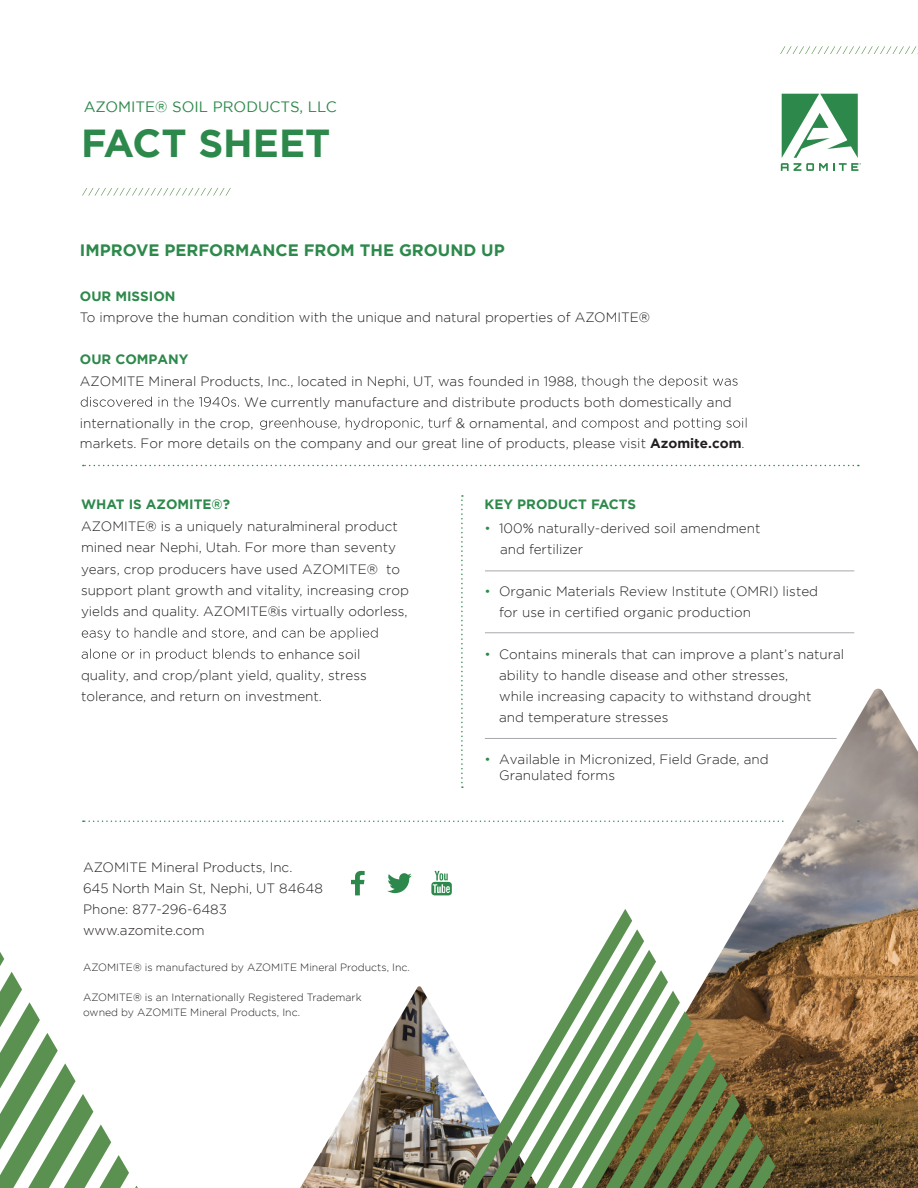
<style>
.page{position:relative;width:918px;height:1188px;background:#fff}
.page>*{position:absolute;margin:0;border:0;box-sizing:border-box;transform-origin:0 0}
.t1{font:700 39px "Gotham";color:#2d894b}
.t2{font:700 16.5px "Gotham";color:#2d894b}
.t3{font:15px "Gotham";color:#2d894b}
.t4{font:300 13.5px/21px "Gotham";color:#231f20}
.t5{font:700 13.5px "Gotham";color:#2d894b}
.t6{font:300 13.5px "Gotham";color:#2d894b}
.t7{font:300 10.5px/15px "Gotham";color:#231f20}
.s1{font-weight:700}
.s2{color:#2d894b}
</style>
<div class="page">
<img style="left:300px;top:986px;width:163px;height:202px">
<img style="left:632px;top:689px;width:286px;height:499px">
<svg style="left:463px;top:909px;width:169px;height:279px"></svg>
<svg style="left:486px;top:929px;width:289px;height:259px"></svg>
<svg style="left:0;top:952px;width:4px;height:14px"></svg>
<svg style="left:0;top:972px;width:129px;height:216px"></svg>
<svg style="left:575px;top:376px;width:163px;height:12px"></svg>
<svg style="left:81px;top:397px;width:158px;height:10px"></svg>
<svg style="left:260px;top:418px;width:192px;height:12px"></svg>
<svg style="left:546px;top:418px;width:200px;height:12px"></svg>
<svg style="left:82px;top:628px;width:296px;height:12px"></svg>
<svg style="left:82px;top:649px;width:173px;height:12px"></svg>
<svg style="left:461px;top:495px;width:2px;height:293px"></svg>
<svg style="left:781px;top:94px;width:80px;height:77px"></svg>
<hr style="left:485px;top:571px;width:369px;height:1px;background:#a8a9ad">
<hr style="left:485px;top:633px;width:369px;height:1px;background:#a8a9ad">
<hr style="left:485px;top:738px;width:352px;height:1px;background:#a8a9ad">
<svg style="left:83px;top:465px;width:776px;height:1px"></svg>
<svg style="left:83px;top:820px;width:700px;height:2px"></svg>
<svg style="left:780px;top:46px;width:138px;height:8px"></svg>
<svg style="left:82px;top:188px;width:149px;height:8px"></svg>
<svg style="left:351px;top:871px;width:14px;height:24px"></svg>
<svg style="left:387px;top:873px;width:25px;height:20px"></svg>
<svg style="left:431px;top:871px;width:21px;height:24px"></svg>
<p class="t3" style="left:84px;top:99px;width:255px">AZOMITE® SOIL PRODUCTS, LLC</p>
<h1 class="t1" style="left:81px;top:121px;width:251px">FACT SHEET</h1>
<p class="t2" style="left:80px;top:241px;width:426px">IMPROVE PERFORMANCE FROM THE GROUND UP</p>
<p class="t5" style="left:80px;top:289px;width:97px">OUR MISSION</p>
<p class="t4" style="left:80px;top:307px;width:572px">To improve the human condition with the unique and natural properties of AZOMITE®</p>
<p class="t5" style="left:80px;top:352px;width:110px">OUR COMPANY</p>
<p class="t4" style="left:80px;top:370px;width:495px">AZOMITE Mineral Products, Inc., located in Nephi, UT, was founded in 1988</p>
<p class="t4" style="left:244px;top:391px;width:489px">We currently manufacture and distribute products both domestically and</p>
<p class="t4" style="left:80px;top:412px;width:175px">internationally in the crop,</p>
<p class="t4" style="left:80px;top:412px;width:666px;text-indent:376px">&amp; ornamental<br>markets. For more details on the company and our great line of products, please visit <span class="s1">Azomite.com</span>.</p>
<p class="t5" style="left:81px;top:497px;width:151px">WHAT IS AZOMITE®?</p>
<p class="t4" style="left:81px;top:516px;width:330px">AZOMITE® is a uniquely natural mineral product mined near Nephi, Utah. For more than seventy years, crop producers have used AZOMITE® to support plant growth and vitality, increasing crop yields and quality. AZOMITE® is virtually odorless,</p>
<p class="t4" style="left:81px;top:643px;width:287px;text-indent:179px">to enhance soil quality, and crop/plant yield, quality, stress tolerance, and return on investment.</p>
<p class="t4" style="left:83px;top:857px;width:241px">AZOMITE Mineral Products, Inc.<br>645 North Main St, Nephi, UT 84648<br>Phone: 877-296-6483 www.azomite.com</p>
<p class="t7" style="left:83px;top:960px;width:328px">AZOMITE® is manufactured by AZOMITE Mineral Products, Inc.</p>
<p class="t7" style="left:83px;top:990px;width:280px">AZOMITE® is an Internationally Registered Trademark owned by AZOMITE Mineral Products, Inc.</p>
<p class="t5" style="left:485px;top:497px;width:153px">KEY PRODUCT FACTS</p>
<p class="t4" style="left:500px;top:518px;width:262px;text-indent:-15px"><span class="s2">•</span> 100% naturally-derived soil amendment and fertilizer</p>
<p class="t4" style="left:499px;top:581px;width:321px;text-indent:-14px"><span class="s2">•</span> Organic Materials Review Institute (OMRI) listed for use in certified organic production</p>
<p class="t4" style="left:499px;top:643px;width:347px;text-indent:-14px"><span class="s2">•</span> Contains minerals that can improve a plant’s natural ability to handle disease and other stresses,<br>while increasing capacity to withstand drought<br>and temperature stresses</p>
<p class="t6" style="left:485px;top:751px;width:8px">•</p>
<p class="t4" style="left:499px;top:750px;width:271px;line-height:16.2px">Available in Micronized, Field Grade, and<br>Granulated forms</p>
</div>
